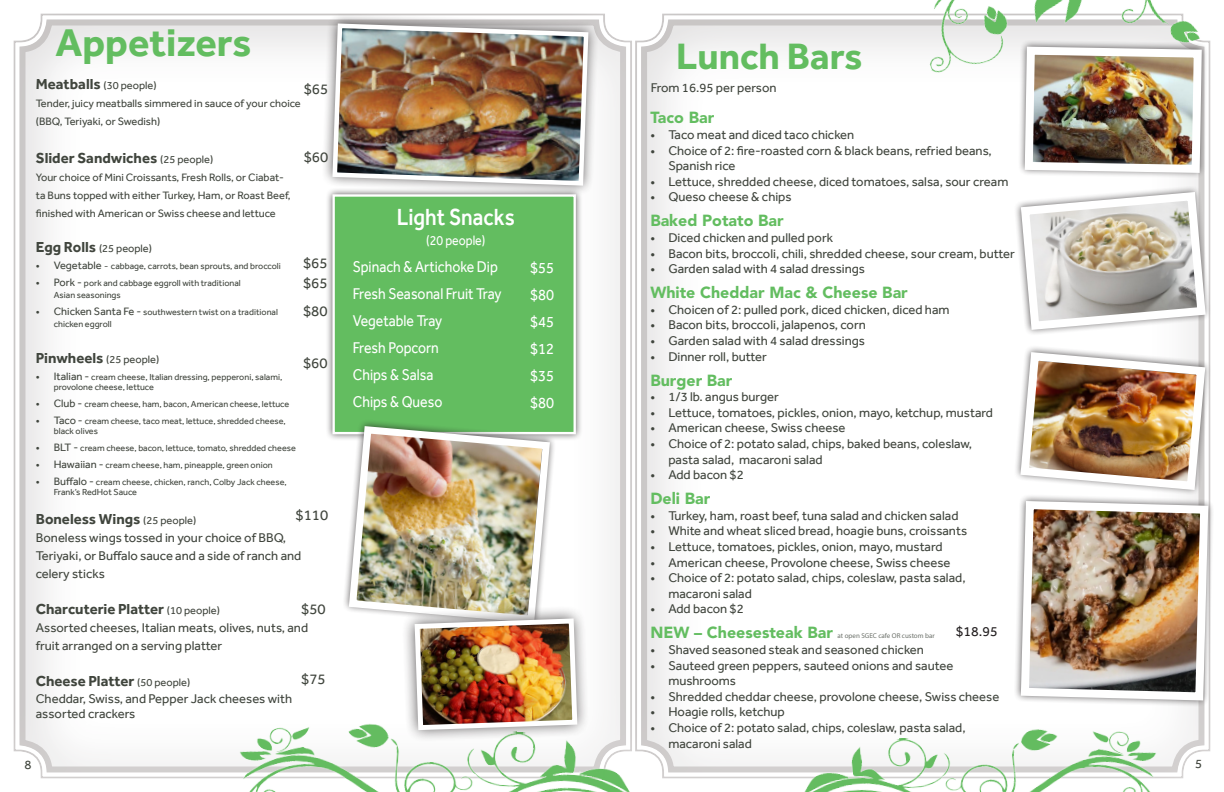
<style>
.page{position:relative;width:1224px;height:792px;background:#fff}
.page>*{position:absolute;margin:0;border:0;box-sizing:border-box;transform-origin:0 0}
.t1{font:700 40px "Effra";color:#63bd60}
.Paragraph_Style_1{font:700 38px "Effra";color:#63bd60}
.t2{font:500 24px "Effra";color:#fff;scale:.88 1}
.t3{font:16px "Effra";color:#fff;scale:.88 1}
.bold_16{font:900 16px "Avenir";color:#63bd60}
.t4{font:16px "Effra";color:#fff;scale:.92 1}
.food_name{font:700 15px "Effra";color:#40453d}
.regular_paragraph{font:15px "Effra";color:#40453d}
.t5{font:14px "Effra";color:#fff;scale:.88 1}
.t6{font:14px "Effra";color:#231f20}
.paragraph_13{font:13px/15.6px "Effra";color:#40453d}
.paragraph13{font:13px "Effra";color:#40453d}
.paragraph_13-2{font:11px/18px "Effra";color:#40453d}
.food_name-2{font:11px "Effra";color:#40453d}
.t7{font:9px/10px "Effra";color:#40453d}
.t8{font:7px "Myriad Pro";color:#6b7069}
.s1{font-weight:700;font-size:15px}
.s2{font-weight:400;font-size:11px}
.s3{font-size:11px}
.s4{font-family:"Palatino Linotype";font-size:11px}
</style>
<div class="page">
<div style="left:0;top:0;width:680px;height:792px;background:#231f20;opacity:.87"></div>
<div style="left:588px;top:0;width:636px;height:792px;background:#231f20;opacity:.87"></div>
<img style="left:909px;top:0;width:315px;height:120px">
<img style="left:776px;top:715px;width:400px;height:77px">
<img style="left:1012px;top:344px;width:201px;height:154px">
<svg style="left:1013px;top:493px;width:203px;height:215px"></svg>
<img style="left:1017px;top:497px;width:195px;height:208px">
<img style="left:1013px;top:39px;width:201px;height:299px">
<svg style="left:320px;top:11px;width:281px;height:187px"></svg>
<img style="left:330px;top:21px;width:261px;height:167px">
<img style="left:221px;top:711px;width:438px;height:81px">
<div style="left:325px;top:187px;width:258px;height:254px;background:#231f20;opacity:.75"></div>
<div style="left:332px;top:194px;width:244px;height:240px;background:#63bd60;border:2px solid #fff"></div>
<svg style="left:341px;top:431px;width:217px;height:200px"></svg>
<img style="left:345px;top:422px;width:209px;height:205px">
<img style="left:400px;top:604px;width:192px;height:140px">
<img style="left:0;top:771px;width:5px;height:21px">
<p class="t1" style="left:56px;top:18px;width:197px">Appetizers</p>
<p class="food_name-2" style="left:36px;top:79px;width:122px"><span class="s1">Meatballs</span> (30 people)</p>
<p class="paragraph_13-2" style="left:36px;top:95px;width:267px">Tender, juicy meatballs simmered in sauce of your choice (BBQ, Teriyaki, or Swedish)</p>
<p class="food_name" style="left:36px;top:148px;width:179px">Slider Sandwiches <span class="s2">(25 people)</span></p>
<p class="paragraph_13-2" style="left:36px;top:168px;width:256px">Your choice of Mini Croissants, Fresh Rolls, or Ciabat&shy;ta Buns topped with either Turkey, Ham, or Roast Beef, finished with American or Swiss cheese and lettuce</p>
<p class="paragraph_13-2" style="left:36px;top:239px;width:118px"><span class="s1">Egg Rolls</span> (25 people)</p>
<p class="t7" style="left:36px;top:260px;width:246px"><span class="s3">• Vegetable</span> <span class="s4">-</span> cabbage, carrots, bean sprouts, and broccoli</p>
<p class="t7" style="left:54px;top:276px;width:188px;line-height:12px;text-indent:-18px"><span class="s3">• Pork -</span> pork and cabbage eggroll with traditional<br>Asian seasonings</p>
<p class="t7" style="left:54px;top:305px;width:226px;line-height:12px;text-indent:-18px"><span class="s3">• Chicken Santa Fe -</span> southwestern twist on a traditional chicken eggroll</p>
<p class="food_name-2" style="left:36px;top:353px;width:125px"><span class="s1">Pinwheels</span> (25 people)</p>
<p class="t7" style="left:54px;top:372px;width:230px;text-indent:-18px"><span class="s3">• Italian -</span> cream cheese, Italian dressing, pepperoni, salami, provolone cheese, lettuce</p>
<p class="t7" style="left:36px;top:399px;width:255px"><span class="s3">• Club -</span> cream cheese, ham, bacon, American cheese, lettuce</p>
<p class="t7" style="left:54px;top:416px;width:234px;text-indent:-18px"><span class="s3">• Taco -</span> cream cheese, taco meat, lettuce, shredded cheese, black olives</p>
<p class="t7" style="left:36px;top:443px;width:262px"><span class="s3">• BLT -</span> cream cheese, bacon, lettuce, tomato, shredded cheese</p>
<p class="t7" style="left:36px;top:460px;width:238px"><span class="s3">• Hawaiian -</span> cream cheese, ham, pineapple, green onion</p>
<p class="t7" style="left:54px;top:477px;width:235px;text-indent:-18px"><span class="s3">• Buffalo -</span> cream cheese, chicken, ranch, Colby Jack cheese,<br>Frank’s RedHot Sauce</p>
<p class="food_name" style="left:36px;top:510px;width:162px">Boneless Wings <span class="s2">(25 people)</span></p>
<p class="paragraph_13" style="left:36px;top:528px;width:267px;line-height:18px">Boneless wings tossed in your choice of BBQ,<br>Teriyaki, or Buffalo sauce and a side of ranch and celery sticks</p>
<p class="food_name" style="left:36px;top:600px;width:186px">Charcuterie Platter <span class="s2">(10 people)</span></p>
<p class="paragraph_13" style="left:36px;top:619px;width:274px;line-height:18px">Assorted cheeses, Italian meats, olives, nuts, and fruit arranged on a serving platter</p>
<p class="food_name" style="left:36px;top:672px;width:156px">Cheese Platter <span class="s2">(50 people)</span></p>
<p class="paragraph_13" style="left:36px;top:691px;width:258px">Cheddar, Swiss, and Pepper Jack cheeses with</p>
<p class="paragraph_13" style="left:36px;top:706px;width:101px">assorted crackers</p>
<p class="regular_paragraph" style="left:304px;top:80px;width:26px">$65</p>
<p class="regular_paragraph" style="left:304px;top:148px;width:26px">$60</p>
<p class="regular_paragraph" style="left:303px;top:254px;width:26px">$65</p>
<p class="regular_paragraph" style="left:303px;top:274px;width:26px">$65</p>
<p class="regular_paragraph" style="left:303px;top:302px;width:26px">$80</p>
<p class="regular_paragraph" style="left:303px;top:354px;width:26px">$60</p>
<p class="regular_paragraph" style="left:296px;top:506px;width:34px">$110</p>
<p class="regular_paragraph" style="left:301px;top:600px;width:26px">$50</p>
<p class="regular_paragraph" style="left:301px;top:670px;width:26px">$75</p>
<p class="paragraph_13" style="left:24px;top:756px;width:9px">8</p>
<p class="t2" style="left:397px;top:203px;width:136px">Light Snacks</p>
<p class="t5" style="left:426px;top:232px;width:69px">(20 people)</p>
<p class="t3" style="left:353px;top:257px;width:166px">Spinach &amp; Artichoke Dip</p>
<p class="t3" style="left:353px;top:284px;width:170px">Fresh Seasonal Fruit Tray</p>
<p class="t3" style="left:353px;top:311px;width:103px">Vegetable Tray</p>
<p class="t3" style="left:353px;top:338px;width:99px">Fresh Popcorn</p>
<p class="t3" style="left:353px;top:365px;width:93px">Chips &amp; Salsa</p>
<p class="t3" style="left:353px;top:392px;width:103px">Chips &amp; Queso</p>
<p class="t4" style="left:530px;top:258px;width:28px">$55</p>
<p class="t4" style="left:530px;top:285px;width:28px">$80</p>
<p class="t4" style="left:530px;top:312px;width:28px">$45</p>
<p class="t4" style="left:530px;top:339px;width:28px">$12</p>
<p class="t4" style="left:530px;top:366px;width:28px">$35</p>
<p class="t4" style="left:530px;top:393px;width:28px">$80</p>
<p class="Paragraph_Style_1" style="left:676px;top:33px;width:188px">Lunch Bars</p>
<p class="paragraph13" style="left:651px;top:80px;width:127px">From 16.95 per person</p>
<p class="bold_16" style="left:650px;top:106px;width:65px">Taco Bar</p>
<p class="paragraph_13" style="left:650px;top:127px;width:205px">• Taco meat and diced taco chicken</p>
<p class="paragraph_13" style="left:668px;top:142px;width:325px;text-indent:-18px">• Choice of 2: fire-roasted corn &amp; black beans, refried beans,<br>Spanish rice</p>
<p class="paragraph_13" style="left:650px;top:174px;width:360px">• Lettuce, shredded cheese, diced tomatoes, salsa, sour cream</p>
<p class="paragraph_13" style="left:650px;top:189px;width:143px">• Queso cheese &amp; chips</p>
<p class="bold_16" style="left:650px;top:209px;width:135px">Baked Potato Bar</p>
<p class="paragraph_13" style="left:650px;top:230px;width:184px">• Diced chicken and pulled pork</p>
<p class="paragraph_13" style="left:650px;top:245px;width:366px">• Bacon bits, broccoli, chili, shredded cheese, sour cream, butter</p>
<p class="paragraph_13" style="left:650px;top:261px;width:216px">• Garden salad with 4 salad dressings</p>
<p class="bold_16" style="left:650px;top:281px;width:259px">White Cheddar Mac &amp; Cheese Bar</p>
<p class="paragraph_13" style="left:650px;top:302px;width:301px">• Choicen of 2: pulled pork, diced chicken, diced ham</p>
<p class="paragraph_13" style="left:650px;top:317px;width:217px">• Bacon bits, broccoli, jalapenos, corn</p>
<p class="paragraph_13" style="left:650px;top:333px;width:216px">• Garden salad with 4 salad dressings</p>
<p class="paragraph_13" style="left:650px;top:348px;width:118px">• Dinner roll, butter</p>
<p class="bold_16" style="left:650px;top:368px;width:84px">Burger Bar</p>
<p class="paragraph_13" style="left:650px;top:389px;width:130px">• 1/3 lb. angus burger</p>
<p class="paragraph_13" style="left:650px;top:405px;width:344px">• Lettuce, tomatoes, pickles, onion, mayo, ketchup, mustard</p>
<p class="paragraph_13" style="left:650px;top:420px;width:197px">• American cheese, Swiss cheese</p>
<p class="paragraph_13" style="left:668px;top:436px;width:305px;text-indent:-18px">• Choice of 2: potato salad, chips, baked beans, coleslaw, pasta salad, macaroni salad</p>
<p class="paragraph_13" style="left:650px;top:467px;width:95px">• Add bacon $2</p>
<p class="bold_16" style="left:650px;top:487px;width:61px">Deli Bar</p>
<p class="paragraph_13" style="left:650px;top:508px;width:310px">• Turkey, ham, roast beef, tuna salad and chicken salad</p>
<p class="paragraph_13" style="left:650px;top:523px;width:318px">• White and wheat sliced bread, hoagie buns, croissants</p>
<p class="paragraph_13" style="left:650px;top:539px;width:294px">• Lettuce, tomatoes, pickles, onion, mayo, mustard</p>
<p class="paragraph_13" style="left:650px;top:554px;width:302px">• American cheese, Provolone cheese, Swiss cheese</p>
<p class="paragraph_13" style="left:668px;top:570px;width:299px;text-indent:-18px">• Choice of 2: potato salad, chips, coleslaw, pasta salad, macaroni salad</p>
<p class="paragraph_13" style="left:650px;top:601px;width:95px">• Add bacon $2</p>
<p class="bold_16" style="left:650px;top:621px;width:184px">NEW – Cheesesteak Bar</p>
<p class="t8" style="left:838px;top:631px;width:99px">at open SGEC cafe OR custom bar</p>
<p class="paragraph_13" style="left:650px;top:642px;width:275px">• Shaved seasoned steak and seasoned chicken</p>
<p class="paragraph_13" style="left:668px;top:657px;width:286px;text-indent:-18px">• Sauteed green peppers, sauteed onions and sautee mushrooms</p>
<p class="paragraph_13" style="left:650px;top:689px;width:351px">• Shredded cheddar cheese, provolone cheese, Swiss cheese</p>
<p class="paragraph_13" style="left:650px;top:704px;width:136px">• Hoagie rolls, ketchup</p>
<p class="paragraph_13" style="left:668px;top:720px;width:299px;text-indent:-18px">• Choice of 2: potato salad, chips, coleslaw, pasta salad, macaroni salad</p>
<p class="t6" style="left:956px;top:623px;width:43px">$18.95</p>
<p class="paragraph13" style="left:1195px;top:756px;width:9px">5</p>
</div>
